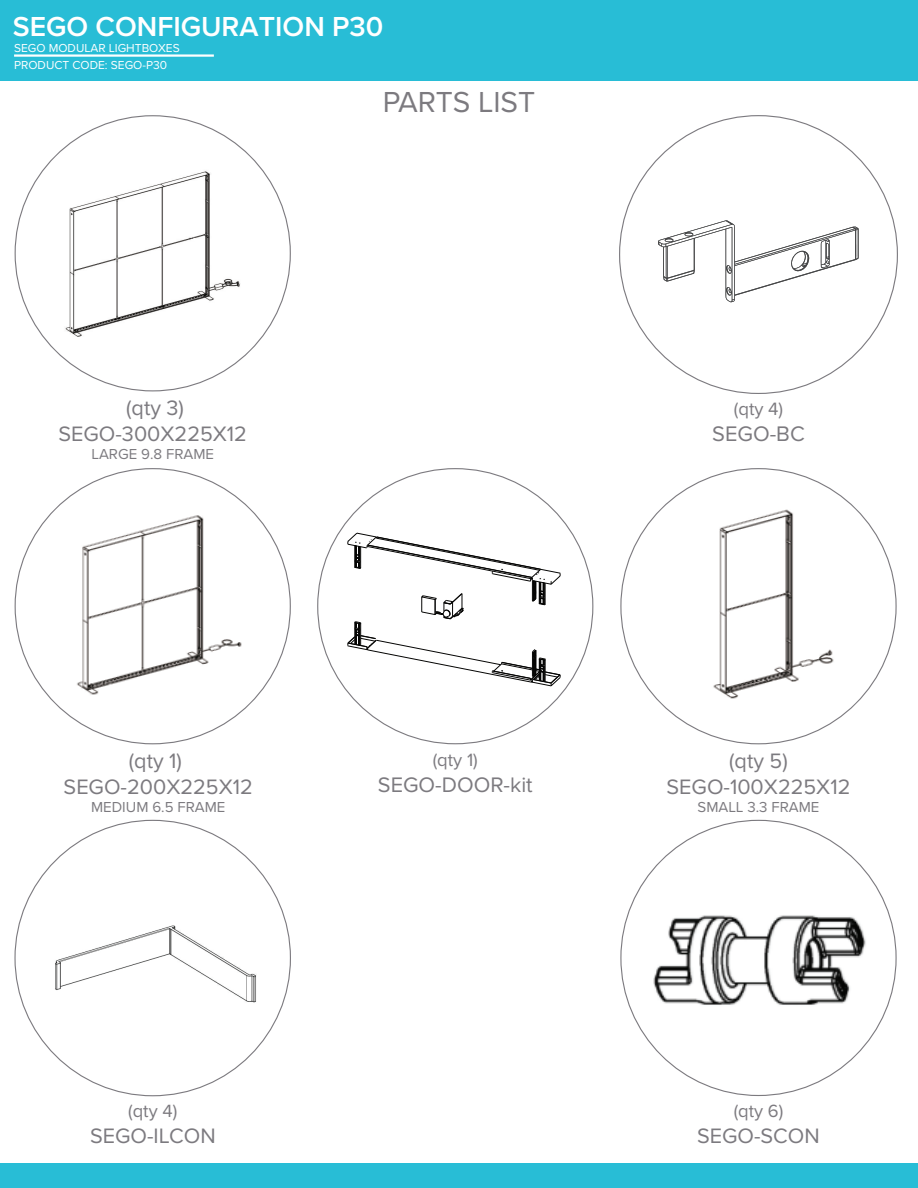
<style>
.page{position:relative;width:918px;height:1188px;background:#fff}
.page>*{position:absolute;margin:0;border:0;box-sizing:border-box;transform-origin:0 0}
.t1{font:30px "Proxima Nova";color:#7c7a7f}
.t2{font:600 28.5px "Proxima Nova";color:#fff}
.t3{font:21.9px "Proxima Nova";color:#7c7a7f}
.t4{font:21.75px "Proxima Nova";color:#7c7a7f}
.t5{font:21.6px/26px "Proxima Nova";color:#7c7a7f;text-align:center}
.t6{font:18.45px "Proxima Nova";color:#7c7a7f}
.t7{font:18.3px "Proxima Nova";color:#7c7a7f}
.t8{font:15px "Proxima Nova";color:#7c7a7f}
.t9{font:12px "Proxima Nova";color:#fff}
</style>
<div class="page">
<div style="left:0;top:1164px;width:918px;height:24px;background:#28bdd6"></div>
<svg style="left:620px;top:820px;width:277px;height:276px"></svg>
<img style="left:648px;top:905px;width:221px;height:106px">
<svg style="left:15px;top:468px;width:276px;height:276px"></svg>
<img style="left:68px;top:511px;width:180px;height:191px">
<svg style="left:620px;top:468px;width:277px;height:276px"></svg>
<img style="left:706px;top:506px;width:135px;height:200px">
<div style="left:0;top:0;width:918px;height:81px;background:#28bdd6"></div>
<svg style="left:15px;top:115px;width:276px;height:276px"></svg>
<img style="left:61px;top:170px;width:184px;height:167px">
<img style="left:24px;top:884px;width:266px;height:139px">
<hr style="left:14px;top:54px;width:200px;height:3px;background:#fff">
<svg style="left:347px;top:533px;width:214px;height:154px"></svg>
<svg style="left:658px;top:220px;width:201px;height:82px"></svg>
<h2 class="t2" style="left:13px;top:17px;width:372px">SEGO CONFIGURATION P30</h2>
<p class="t9" style="left:14px;top:43px;width:167px">SEGO MODULAR LIGHTBOXES</p>
<p class="t9" style="left:14px;top:60px;width:155px">PRODUCT CODE: SEGO-P30</p>
<p class="t5" style="left:58px;top:396px;width:190px">(qty 3)<br>SEGO-300X225X12</p>
<p class="t8" style="left:91px;top:448px;width:124px">LARGE 9.8 FRAME</p>
<p class="t5" style="left:64px;top:749px;width:191px">(qty 1)<br>SEGO-200X225X12</p>
<p class="t8" style="left:91px;top:801px;width:136px">MEDIUM 6.5 FRAME</p>
<p class="t7" style="left:128px;top:1104px;width:51px">(qty 4)</p>
<p class="t5" style="left:90px;top:1124px;width:127px">SEGO-ILCON</p>
<h1 class="t1" style="left:383px;top:91px;width:154px">PARTS LIST</h1>
<p class="t6" style="left:433px;top:753px;width:47px">(qty 1)</p>
<p class="t4" style="left:378px;top:776px;width:156px">SEGO-DOOR-kit</p>
<p class="t6" style="left:734px;top:402px;width:51px">(qty 4)</p>
<p class="t3" style="left:712px;top:425px;width:94px">SEGO-BC</p>
<p class="t5" style="left:667px;top:749px;width:185px">(qty 5)<br>SEGO-100X225X12</p>
<p class="t8" style="left:698px;top:801px;width:123px">SMALL 3.3 FRAME</p>
<p class="t7" style="left:734px;top:1104px;width:51px">(qty 6)</p>
<p class="t5" style="left:697px;top:1124px;width:124px">SEGO-SCON</p>
</div>
